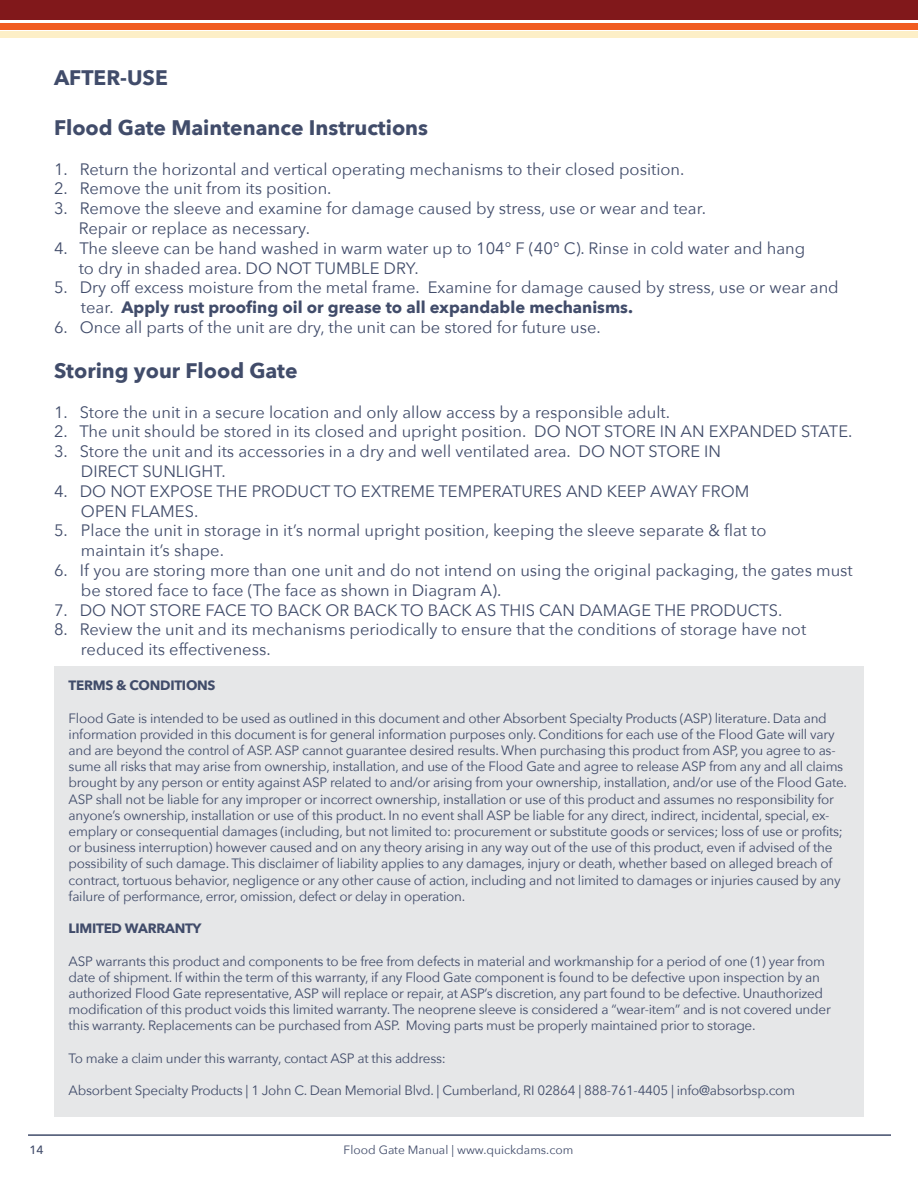
<style>
.page{position:relative;width:918px;height:1188px;background:#fff}
.page>*{position:absolute;margin:0;border:0;box-sizing:border-box;transform-origin:0 0}
.t1{font:700 21px "Avenir Next";color:#414c6a}
.t2{font:16.5px/19.8px "Avenir Next";color:#414c6a}
.t3{font:13.5px/16.2px "Avenir Next";letter-spacing:-.02em;color:#414c6a}
.t4{font:700 13.5px "Avenir Next";letter-spacing:-.02em;color:#414c6a}
.t5{font:12px "Avenir Next";color:#414c6a}
.t6{font:500 12px "Avenir Next";color:#414c6a}
.s1{font-weight:700}
</style>
<div class="page">
<div style="left:0;top:0;width:918px;height:20px;background:#81181b"></div>
<div style="left:0;top:23px;width:918px;height:6px;background:#f15d22"></div>
<div style="left:0;top:32px;width:918px;height:6px;background:#fdefc7"></div>
<hr style="left:28px;top:1134px;width:863px;height:2px;background:#414c6a">
<div style="left:54px;top:666px;width:810px;height:451px;background:#e6e7e8"></div>
<h1 class="t1" style="left:54px;top:59px;width:115px">AFTER-USE</h1>
<h1 class="t1" style="left:54px;top:109px;width:376px">Flood Gate Maintenance Instructions</h1>
<p class="t2" style="left:54px;top:158px;width:632px">1. Return the horizontal and vertical operating mechanisms to their closed position.</p>
<p class="t2" style="left:54px;top:178px;width:279px">2. Remove the unit from its position.</p>
<p class="t2" style="left:79px;top:198px;width:629px;text-indent:-25px">3. Remove the sleeve and examine for damage caused by stress, use or wear and tear.<br>Repair or replace as necessary.</p>
<p class="t2" style="left:79px;top:237px;width:728px;text-indent:-25px">4. The sleeve can be hand washed in warm water up to 104° F (40° C). Rinse in cold water and hang to dry in shaded area. DO NOT TUMBLE DRY.</p>
<p class="t2" style="left:81px;top:277px;width:759px;text-indent:-27px">5. Dry off excess moisture from the metal frame. Examine for damage caused by stress, use or wear and tear. <span class="s1">Apply rust proofing oil or grease to all expandable mechanisms.</span></p>
<p class="t2" style="left:54px;top:317px;width:548px">6. Once all parts of the unit are dry, the unit can be stored for future use.</p>
<h1 class="t1" style="left:54px;top:352px;width:245px">Storing your Flood Gate</h1>
<p class="t2" style="left:54px;top:401px;width:618px">1. Store the unit in a secure location and only allow access by a responsible adult.</p>
<p class="t2" style="left:54px;top:421px;width:800px">2. The unit should be stored in its closed and upright position. DO NOT STORE IN AN EXPANDED STATE.</p>
<p class="t2" style="left:81px;top:441px;width:642px;text-indent:-27px">3. Store the unit and its accessories in a dry and well ventilated area. DO NOT STORE IN<br>DIRECT SUNLIGHT.</p>
<p class="t2" style="left:81px;top:480px;width:670px;text-indent:-27px">4. DO NOT EXPOSE THE PRODUCT TO EXTREME TEMPERATURES AND KEEP AWAY FROM<br>OPEN FLAMES.</p>
<p class="t2" style="left:81px;top:520px;width:687px;text-indent:-27px">5. Place the unit in storage in it’s normal upright position, keeping the sleeve separate &amp; flat to maintain it’s shape.</p>
<p class="t2" style="left:81px;top:560px;width:773px;text-indent:-27px">6. If you are storing more than one unit and do not intend on using the original packaging, the gates must be stored face to face (The face as shown in Diagram A).</p>
<p class="t2" style="left:54px;top:599px;width:730px">7. DO NOT STORE FACE TO BACK OR BACK TO BACK AS THIS CAN DAMAGE THE PRODUCTS.</p>
<p class="t2" style="left:81px;top:619px;width:727px;text-indent:-27px">8. Review the unit and its mechanisms periodically to ensure that the conditions of storage have not reduced its effectiveness.</p>
<p class="t4" style="left:69px;top:674px;width:148px">TERMS &amp; CONDITIONS</p>
<p class="t3" style="left:69px;top:709px;width:780px">Flood Gate is intended to be used as outlined in this document and other Absorbent Specialty Products (ASP) literature. Data and information provided in this document is for general information purposes only. Conditions for each use of the Flood Gate will vary and are beyond the control of ASP. ASP cannot guarantee desired results. When purchasing this product from ASP, you agree to as&shy;sume all risks that may arise from ownership, installation, and use of the Flood Gate and agree to release ASP from any and all claims brought by any person or entity against ASP related to and/or arising from your ownership, installation, and/or use of the Flood Gate.<br>ASP shall not be liable for any improper or incorrect ownership, installation or use of this product and assumes no responsibility for anyone’s ownership, installation or use of this product. In no event shall ASP be liable for any direct, indirect, incidental, special, ex&shy;emplary or consequential damages (including, but not limited to: procurement or substitute goods or services; loss of use or profits; or business interruption) however caused and on any theory arising in any way out of the use of this product, even if advised of the possibility of such damage. This disclaimer of liability applies to any damages, injury or death, whether based on alleged breach of contract, tortuous behavior, negligence or any other cause of action, including and not limited to damages or injuries caused by any failure of performance, error, omission, defect or delay in operation.</p>
<p class="t4" style="left:69px;top:917px;width:134px">LIMITED WARRANTY</p>
<p class="t3" style="left:69px;top:952px;width:764px">ASP warrants this product and components to be free from defects in material and workmanship for a period of one (1) year from date of shipment. If within the term of this warranty, if any Flood Gate component is found to be defective upon inspection by an authorized Flood Gate representative, ASP will replace or repair, at ASP’s discretion, any part found to be defective. Unauthorized modification of this product voids this limited warranty. The neoprene sleeve is considered a “wear-item” and is not covered under this warranty. Replacements can be purchased from ASP. Moving parts must be properly maintained prior to storage.</p>
<p class="t3" style="left:69px;top:1049px;width:379px">To make a claim under this warranty, contact ASP at this address:</p>
<p class="t3" style="left:69px;top:1082px;width:728px">Absorbent Specialty Products | 1 John C. Dean Memorial Blvd. | Cumberland, RI 02864 | 888-761-4405 | info@absorbsp.com</p>
<p class="t6" style="left:30px;top:1139px;width:16px">14</p>
<p class="t5" style="left:344px;top:1140px;width:231px">Flood Gate Manual | www.quickdams.com</p>
</div>
